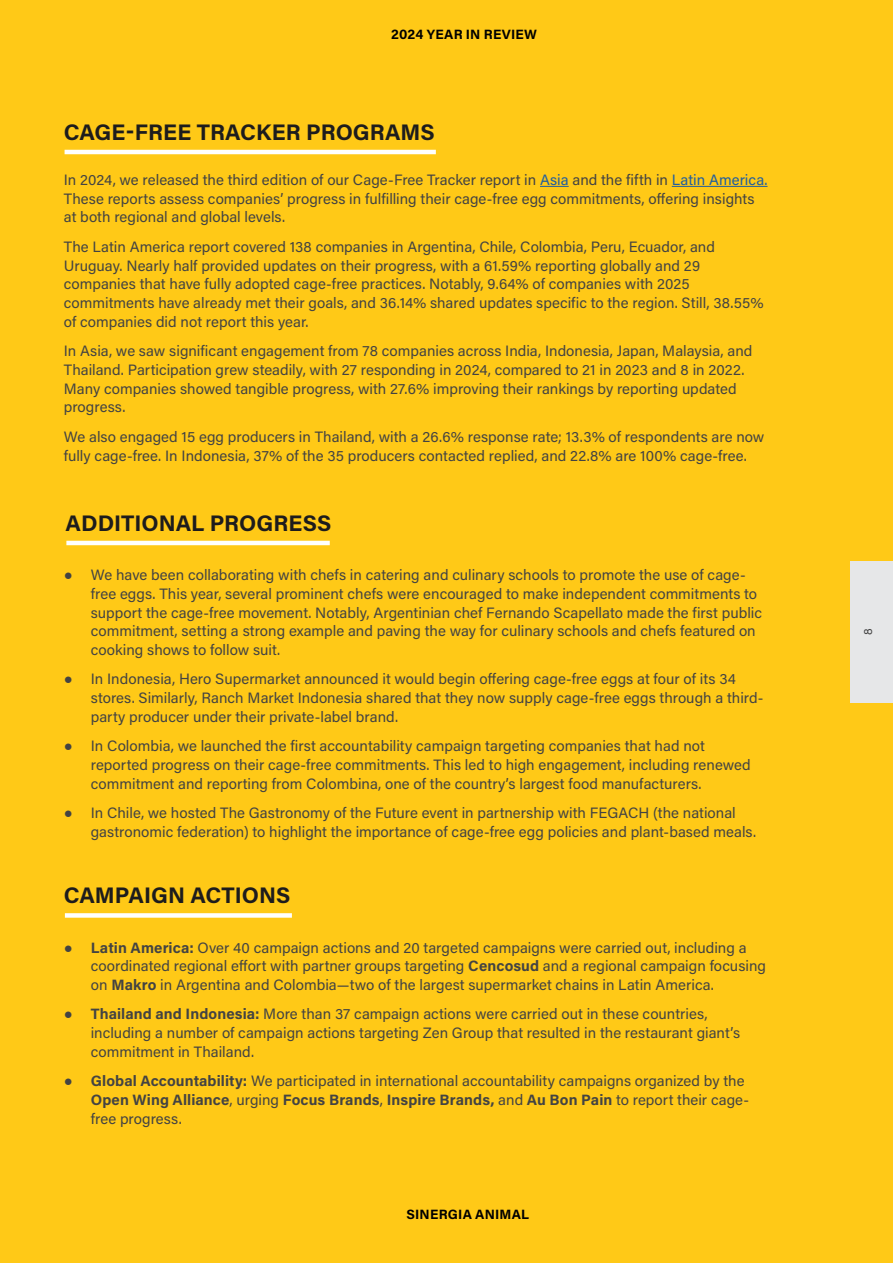
<style>
.page{position:relative;width:893px;height:1263px;background:#ffc917}
.page>*{position:absolute;margin:0;border:0;box-sizing:border-box;transform-origin:0 0}
.t1{font:700 22.5px "Acumin Pro";color:#1d1c1d}
.t2{font:15px/18.8px "Acumin Pro";color:#434343}
.t3{font:700 13.5px "Acumin Pro";letter-spacing:.015em;color:#000}
.t4{font:12px "Acumin Pro";color:#434343}
.s1{color:#215e9e}
.s2{font-family:"Arial"}
.s3{font-weight:700}
</style>
<div class="page">
<hr style="left:66px;top:541px;width:264px;height:4px;background:#fff">
<svg style="left:540px;top:186px;width:29px;height:1px"></svg>
<hr style="left:672px;top:186px;width:95px;height:1px;background:#215e9e">
<hr style="left:65px;top:150px;width:371px;height:4px;background:#fff">
<div style="left:65px;top:913px;width:227px;height:5px;background:#fff"></div>
<div style="left:850px;top:561px;width:43px;height:141px;background:#e6e7e8"></div>
<p class="t3" style="left:391px;top:24px;width:148px">2024 YEAR IN REVIEW</p>
<h1 class="t1" style="left:64px;top:116px;width:373px">CAGE-FREE TRACKER PROGRAMS</h1>
<p class="t2" style="left:64px;top:170px;width:705px">In 2024, we released the third edition of our Cage-Free Tracker report in <span class="s1">Asia</span> and the fifth in <span class="s1">Latin America.<br></span>These reports assess companies’ progress in fulfilling their cage-free egg commitments, offering insights at both regional and global levels.</p>
<p class="t2" style="left:64px;top:237px;width:701px">The Latin America report covered 138 companies in Argentina, Chile, Colombia, Peru, Ecuador, and Uruguay. Nearly half provided updates on their progress, with a 61.59% reporting globally and 29 companies that have fully adopted cage-free practices. Notably, 9.64% of companies with 2025 commitments have already met their goals, and 36.14% shared updates specific to the region. Still, 38.55% of companies did not report this year.</p>
<p class="t2" style="left:64px;top:341px;width:690px">In Asia, we saw significant engagement from 78 companies across India, Indonesia, Japan, Malaysia, and Thailand. Participation grew steadily, with 27 responding in 2024, compared to 21 in 2023 and 8 in 2022.<br>Many companies showed tangible progress, with 27.6% improving their rankings by reporting updated progress.</p>
<p class="t2" style="left:64px;top:427px;width:702px">We also engaged 15 egg producers in Thailand, with a 26.6% response rate; 13.3% of respondents are now fully cage-free. In Indonesia, 37% of the 35 producers contacted replied, and 22.8% are 100% cage-free.</p>
<h1 class="t1" style="left:66px;top:507px;width:267px">ADDITIONAL PROGRESS</h1>
<p class="t2" style="left:91px;top:565px;width:673px;text-indent:-27px"><span class="s2">●</span> We have been collaborating with chefs in catering and culinary schools to promote the use of cage&shy;free eggs. This year, several prominent chefs were encouraged to make independent commitments to support the cage-free movement. Notably, Argentinian chef Fernando Scapellato made the first public commitment, setting a strong example and paving the way for culinary schools and chefs featured on cooking shows to follow suit.</p>
<p class="t2" style="left:91px;top:669px;width:674px;text-indent:-27px"><span class="s2">●</span> In Indonesia, Hero Supermarket announced it would begin offering cage-free eggs at four of its 34 stores. Similarly, Ranch Market Indonesia shared that they now supply cage-free eggs through a third&shy;party producer under their private-label brand.</p>
<p class="t2" style="left:91px;top:736px;width:661px;text-indent:-27px"><span class="s2">●</span> In Colombia, we launched the first accountability campaign targeting companies that had not reported progress on their cage-free commitments. This led to high engagement, including renewed commitment and reporting from Colombina, one of the country’s largest food manufacturers.</p>
<p class="t2" style="left:91px;top:803px;width:667px;text-indent:-27px"><span class="s2">●</span> In Chile, we hosted The Gastronomy of the Future event in partnership with FEGACH (the national gastronomic federation) to highlight the importance of cage-free egg policies and plant-based meals.</p>
<h1 class="t1" style="left:64px;top:879px;width:228px">CAMPAIGN ACTIONS</h1>
<p class="t2" style="left:91px;top:937px;width:677px;text-indent:-27px"><span class="s2">●</span> <span class="s3">Latin America:</span> Over 40 campaign actions and 20 targeted campaigns were carried out, including a coordinated regional effort with partner groups targeting <span class="s3">Cencosud</span> and a regional campaign focusing on <span class="s3">Makro</span> in Argentina and Colombia—two of the largest supermarket chains in Latin America.</p>
<p class="t2" style="left:91px;top:1004px;width:651px;text-indent:-27px"><span class="s2">●</span> <span class="s3">Thailand and Indonesia:</span> More than 37 campaign actions were carried out in these countries, including a number of campaign actions targeting Zen Group that resulted in the restaurant giant’s commitment in Thailand.</p>
<p class="t2" style="left:91px;top:1071px;width:660px;text-indent:-27px"><span class="s2">●</span> <span class="s3">Global Accountability:</span> We participated in international accountability campaigns organized by the<br><span class="s3">Open Wing Alliance</span>, urging <span class="s3">Focus Brands</span>, <span class="s3">Inspire Brands,</span> and <span class="s3">Au Bon Pain</span> to report their cage&shy;free progress.</p>
<p class="t3" style="left:406px;top:1205px;width:124px">SINERGIA ANIMAL</p>
<p class="t4" style="left:860px;top:635px;width:8px;rotate:-90deg">8</p>
</div>
